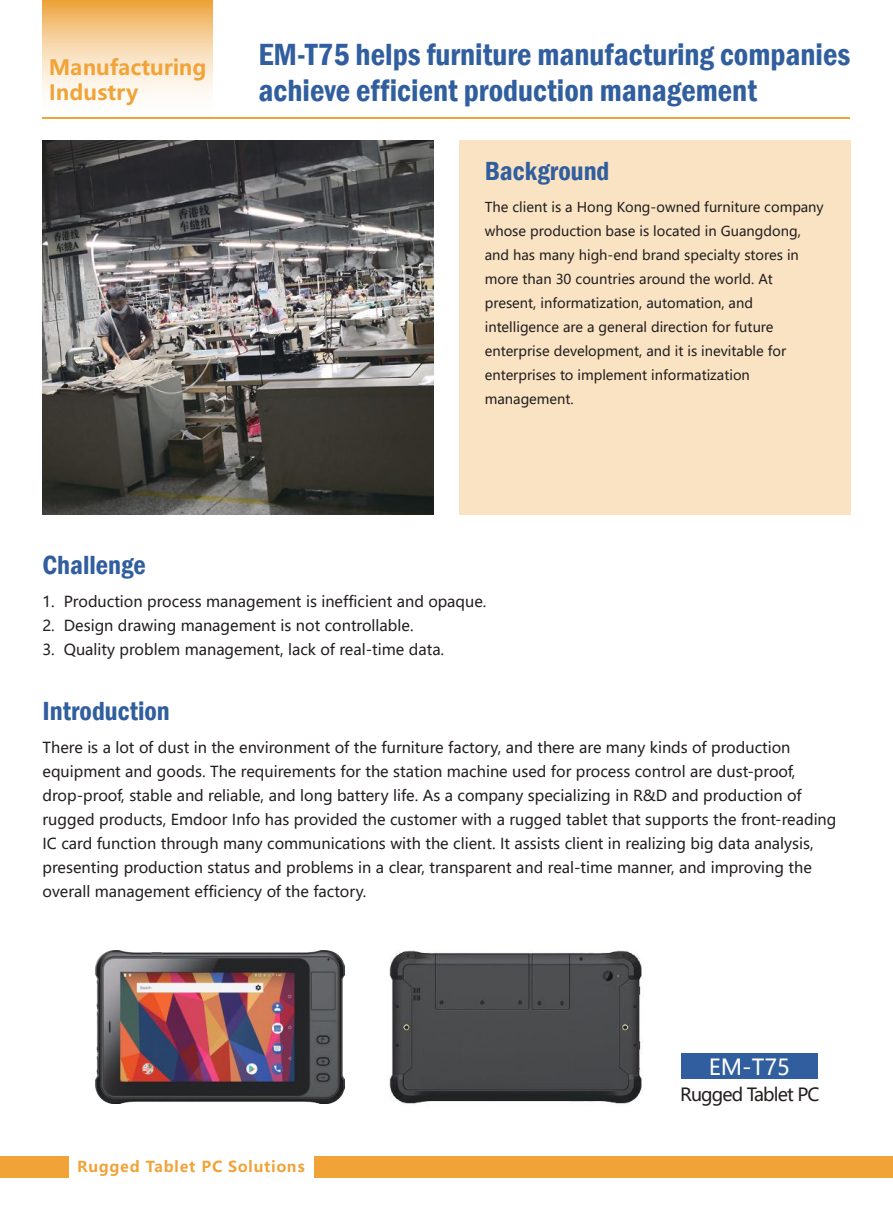
<style>
.page{position:relative;width:893px;height:1212px;background:#fff}
.page>*{position:absolute;margin:0;border:0;box-sizing:border-box;transform-origin:0 0}
.t1{font:600 condensed 31.5px/36px "Franklin Gothic";color:#305e9e}
.t2{font:600 condensed 27px "Franklin Gothic";color:#305e9e}
.t3{font:22.05px "Microsoft Ya Hei";color:#fff}
.t4{font:700 21px/25.2px "Microsoft Ya Hei";color:#f1a337}
.t5{font:18px "Microsoft Ya Hei";letter-spacing:-.05em;color:#241f1f}
.t6{font:15px/24px "Microsoft Ya Hei";color:#241f1f}
.t7{font:700 15px "Microsoft Ya Hei";letter-spacing:.05em;color:#f1a337}
.t8{font:13.5px/24px "Microsoft Ya Hei";color:#241f1f}
</style>
<div class="page">
<div style="left:681px;top:1053px;width:136px;height:25px;background:#305e9e"></div>
<svg style="left:43px;top:0;width:170px;height:95px;background:#f6d5a8"></svg>
<hr style="left:43px;top:117px;width:807px;height:2px;background:#f1a337">
<img style="left:43px;top:140px;width:391px;height:374px">
<div style="left:459px;top:140px;width:391px;height:374px;background:#fae3c3"></div>
<div style="left:315px;top:1157px;width:578px;height:21px;background:#f1a337"></div>
<div style="left:0;top:1157px;width:68px;height:21px;background:#f1a337"></div>
<img style="left:389px;top:950px;width:254px;height:154px">
<img style="left:95px;top:950px;width:249px;height:154px">
<h3 class="t4" style="left:49px;top:54px;width:159px">Manufacturing<br>Industry</h3>
<h1 class="t1" style="left:258px;top:36px;width:593px">EM-T75 helps furniture manufacturing companies achieve efficient production management</h1>
<h2 class="t2" style="left:485px;top:153px;width:126px">Background</h2>
<p class="t8" style="left:485px;top:194px;width:340px">The client is a Hong Kong-owned furniture company whose production base is located in Guangdong, and has many high-end brand specialty stores in more than 30 countries around the world. At present, informatization, automation, and intelligence are a general direction for future enterprise development, and it is inevitable for enterprises to implement informatization management.</p>
<h2 class="t2" style="left:43px;top:547px;width:105px">Challenge</h2>
<p class="t6" style="left:43px;top:589px;width:446px">1. Production process management is inefficient and opaque.</p>
<p class="t6" style="left:43px;top:613px;width:373px">2. Design drawing management is not controllable.</p>
<p class="t6" style="left:43px;top:637px;width:403px">3. Quality problem management, lack of real-time data.</p>
<h2 class="t2" style="left:43px;top:693px;width:129px">Introduction</h2>
<p class="t6" style="left:43px;top:735px;width:795px">There is a lot of dust in the environment of the furniture factory, and there are many kinds of production equipment and goods. The requirements for the station machine used for process control are dust-proof, drop-proof, stable and reliable, and long battery life. As a company specializing in R&amp;D and production of rugged products, Emdoor Info has provided the customer with a rugged tablet that supports the front-reading IC card function through many communications with the client. It assists client in realizing big data analysis, presenting production status and problems in a clear, transparent and real-time manner, and improving the overall management efficiency of the factory.</p>
<p class="t7" style="left:77px;top:1156px;width:229px">Rugged Tablet PC Solutions</p>
<h3 class="t3" style="left:709px;top:1052px;width:83px">EM-T75</h3>
<p class="t5" style="left:680px;top:1082px;width:141px">Rugged Tablet PC</p>
</div>
